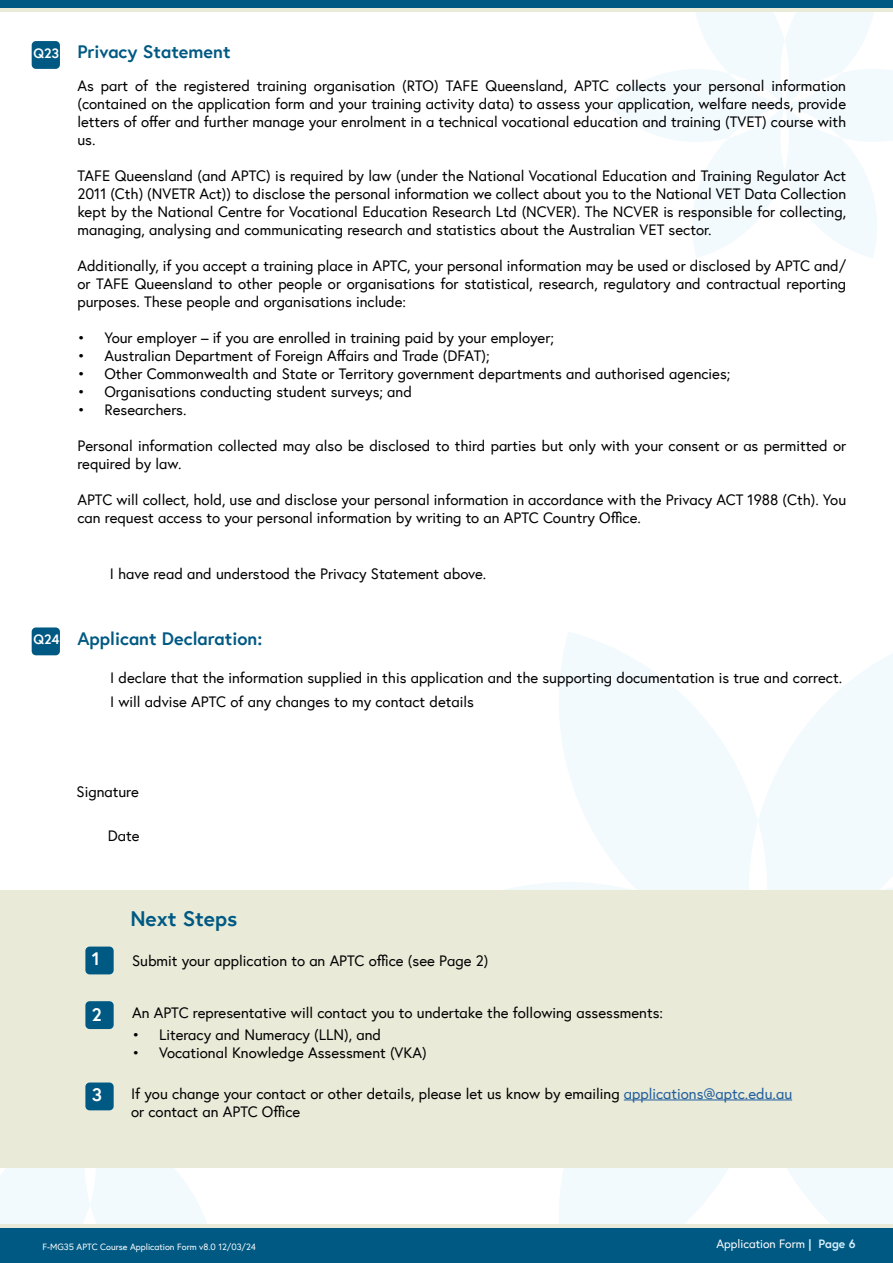
<style>
.page{position:relative;width:893px;height:1263px;background:#fff}
.page>*{position:absolute;margin:0;border:0;box-sizing:border-box;transform-origin:0 0}
.t1{font:700 21px "Europa";color:#005983}
.t2{font:700 18px "Europa";color:#005983}
.t3{font:700 18px "Europa";color:#fff}
.t4{font:15px/18px "Europa";color:#000}
.t5{font:700 13.5px "Europa";color:#fff}
.t6{font:12px "Europa";color:#fff}
.t7{font:9px "Europa";color:#fff}
.s1{color:#215e9e}
.s2{font-weight:700;color:#d4effd}
</style>
<div class="page">
<svg style="left:0;top:1168px;width:207px;height:56px"></svg>
<svg style="left:549px;top:632px;width:86px;height:258px;fill:#f3fafd"></svg>
<div style="left:559px;top:1168px;width:76px;height:56px;background:#f3fafd"></div>
<svg style="left:635px;top:654px;width:258px;height:570px"></svg>
<svg style="left:609px;top:12px;width:284px;height:246px"></svg>
<hr style="left:0;top:8px;width:893px;height:4px;background:#e9ead8">
<div style="left:0;top:0;width:893px;height:8px;background:#005983"></div>
<div style="left:0;top:1224px;width:893px;height:5px;background:#e9ead8"></div>
<div style="left:0;top:1229px;width:893px;height:34px;background:#005983"></div>
<div style="left:0;top:890px;width:893px;height:278px;background:#e9ead8"></div>
<hr style="left:624px;top:1100px;width:168px;height:1px;background:#215e9e">
<div style="left:85px;top:946px;width:29px;height:28px;background:#005983;border-radius:4px"></div>
<div style="left:85px;top:1082px;width:29px;height:28px;background:#005983;border-radius:4px"></div>
<div style="left:85px;top:1001px;width:29px;height:28px;background:#005983;border-radius:4px"></div>
<div style="left:32px;top:41px;width:28px;height:28px;background:#005983;border-radius:4px"></div>
<div style="left:32px;top:627px;width:28px;height:28px;background:#005983;border-radius:4px"></div>
<p class="t5" style="left:33px;top:44px;width:27px">Q23</p>
<p class="t2" style="left:77px;top:40px;width:155px">Privacy Statement</p>
<p class="t4" style="left:77px;top:77px;width:770px;text-align:justify">As part of the registered training organisation (RTO) TAFE Queensland, APTC collects your personal information (contained on the application form and your training activity data) to assess your application, welfare needs, provide letters of offer and further manage your enrolment in a technical vocational education and training (TVET) course with us.</p>
<p class="t4" style="left:77px;top:167px;width:770px;text-align:justify">TAFE Queensland (and APTC) is required by law (under the National Vocational Education and Training Regulator Act 2011 (Cth) (NVETR Act)) to disclose the personal information we collect about you to the National VET Data Collection kept by the National Centre for Vocational Education Research Ltd (NCVER). The NCVER is responsible for collecting, managing, analysing and communicating research and statistics about the Australian VET sector.</p>
<p class="t4" style="left:77px;top:257px;width:770px;text-align:justify">Additionally, if you accept a training place in APTC, your personal information may be used or disclosed by APTC and/ or TAFE Queensland to other people or organisations for statistical, research, regulatory and contractual reporting purposes. These people and organisations include:</p>
<p class="t4" style="left:77px;top:329px;width:478px">• Your employer – if you are enrolled in training paid by your employer;</p>
<p class="t4" style="left:77px;top:347px;width:414px">• Australian Department of Foreign Affairs and Trade (DFAT);</p>
<p class="t4" style="left:77px;top:365px;width:654px">• Other Commonwealth and State or Territory government departments and authorised agencies;</p>
<p class="t4" style="left:77px;top:383px;width:336px">• Organisations conducting student surveys; and</p>
<p class="t4" style="left:77px;top:401px;width:111px">• Researchers.</p>
<p class="t4" style="left:77px;top:437px;width:770px">Personal information collected may also be disclosed to third parties but only with your consent or as permitted or required by law.</p>
<p class="t4" style="left:77px;top:491px;width:770px">APTC will collect, hold, use and disclose your personal information in accordance with the Privacy ACT 1988 (Cth). You can request access to your personal information by writing to an APTC Country Office.</p>
<p class="t4" style="left:110px;top:564px;width:378px">I have read and understood the Privacy Statement above.</p>
<p class="t5" style="left:33px;top:630px;width:28px">Q24</p>
<p class="t2" style="left:77px;top:626px;width:186px">Applicant Declaration:</p>
<p class="t4" style="left:110px;top:666px;width:733px;line-height:23.9px">I declare that the information supplied in this application and the supporting documentation is true and correct.<br>I will advise APTC of any changes to my contact details</p>
<p class="t4" style="left:77px;top:782px;width:64px">Signature</p>
<p class="t4" style="left:108px;top:826px;width:33px">Date</p>
<p class="t3" style="left:92px;top:946px;width:9px">1</p>
<p class="t3" style="left:92px;top:1003px;width:11px">2</p>
<p class="t3" style="left:92px;top:1082px;width:12px">3</p>
<p class="t1" style="left:130px;top:904px;width:108px">Next Steps</p>
<p class="t4" style="left:132px;top:952px;width:358px">Submit your application to an APTC office (see Page 2)</p>
<p class="t4" style="left:132px;top:1003px;width:532px">An APTC representative will contact you to undertake the following assessments:</p>
<p class="t4" style="left:132px;top:1025px;width:251px">• Literacy and Numeracy (LLN), and</p>
<p class="t4" style="left:132px;top:1043px;width:296px">• Vocational Knowledge Assessment (VKA)</p>
<p class="t4" style="left:131px;top:1084px;width:663px">If you change your contact or other details, please let us know by emailing <span class="s1">applications@aptc.edu.au </span>or contact an APTC Office</p>
<p class="t7" style="left:43px;top:1241px;width:215px">F-MG35 APTC Course Application Form v8.0 12/03/24</p>
<p class="t6" style="left:716px;top:1236px;width:141px">Application Form <span class="s2">| Page 6</span></p>
</div>
